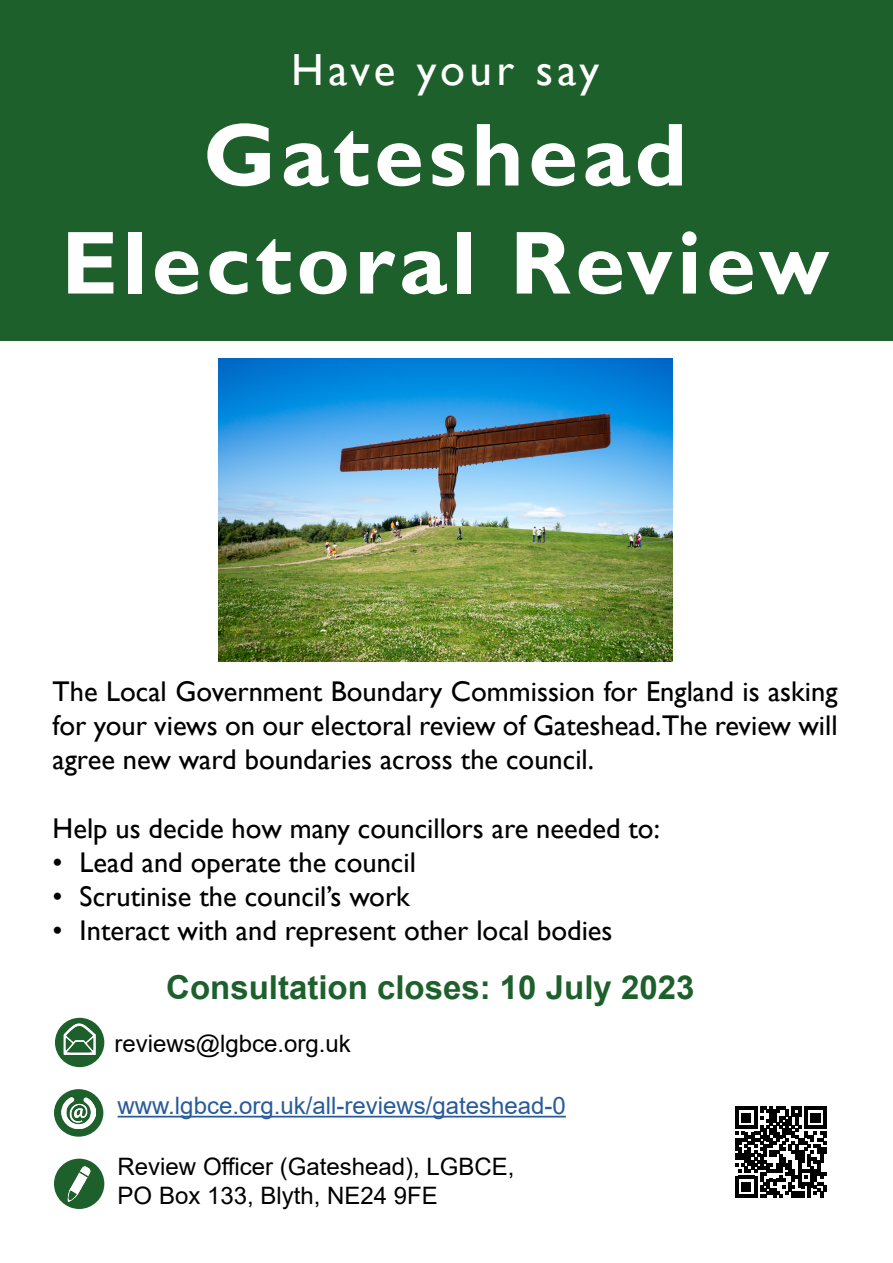
<style>
.page{position:relative;width:893px;height:1263px;background:#fff}
.page>*{position:absolute;margin:0;border:0;box-sizing:border-box;transform-origin:0 0}
.t1{font:700 90px/108px "Gill Sans";letter-spacing:.05em;color:#fff;text-align:center}
.t2{font:45px "Gill Sans";letter-spacing:.09em;color:#fff}
.t3{font:700 33px "Arial";color:#1d602b}
.t4{font:28.5px/34.2px "Gill Sans";color:#000;text-align:justify}
.t5{font:24px/28.8px "Arial";color:#000}
.t6{font:24px "Arial";color:#275b9b}
</style>
<div class="page">
<img style="left:218px;top:359px;width:454px;height:302px">
<div style="left:0;top:0;width:893px;height:340px;background:#1d602b"></div>
<svg style="left:735px;top:1107px;width:91px;height:91px"></svg>
<div style="left:55px;top:1018px;width:49px;height:49px;background:#1d602b;border-radius:50%"></div>
<img style="left:63px;top:1023px;width:33px;height:32px">
<div style="left:54px;top:1089px;width:49px;height:48px;background:#1d602b;border-radius:50%"></div>
<img style="left:62px;top:1097px;width:33px;height:32px">
<div style="left:54px;top:1159px;width:50px;height:50px;background:#1d602b;border-radius:50%"></div>
<img style="left:61px;top:1166px;width:30px;height:35px">
<hr style="left:118px;top:1116px;width:448px;height:1px;background:#275b9b">
<h2 class="t2" style="left:291px;top:44px;width:310px">Have your say</h2>
<h1 class="t1" style="left:61px;top:104px;width:770px">Gateshead<br>Electoral Review</h1>
<p class="t4" style="left:53px;top:675px;width:786px">The Local Government Boundary Commission for England is asking for your views on our electoral review of Gateshead.The review will agree new ward boundaries across the council.</p>
<p class="t4" style="left:53px;top:812px;width:609px">Help us decide how many councillors are needed to:</p>
<p class="t4" style="left:53px;top:846px;width:365px">• Lead and operate the council</p>
<p class="t4" style="left:53px;top:880px;width:359px">• Scrutinise the council’s work</p>
<p class="t4" style="left:53px;top:914px;width:561px">• Interact with and represent other local bodies</p>
<p class="t3" style="left:166px;top:964px;width:530px">Consultation closes: 10 July 2023</p>
<p class="t5" style="left:114px;top:1029px;width:238px">reviews@lgbce.org.uk</p>
<p class="t6" style="left:118px;top:1089px;width:450px">www.lgbce.org.uk/all-reviews/gateshead-0</p>
<p class="t5" style="left:118px;top:1152px;width:398px">Review Officer (Gateshead), LGBCE,<br>PO Box 133, Blyth, NE24 9FE</p>
</div>
